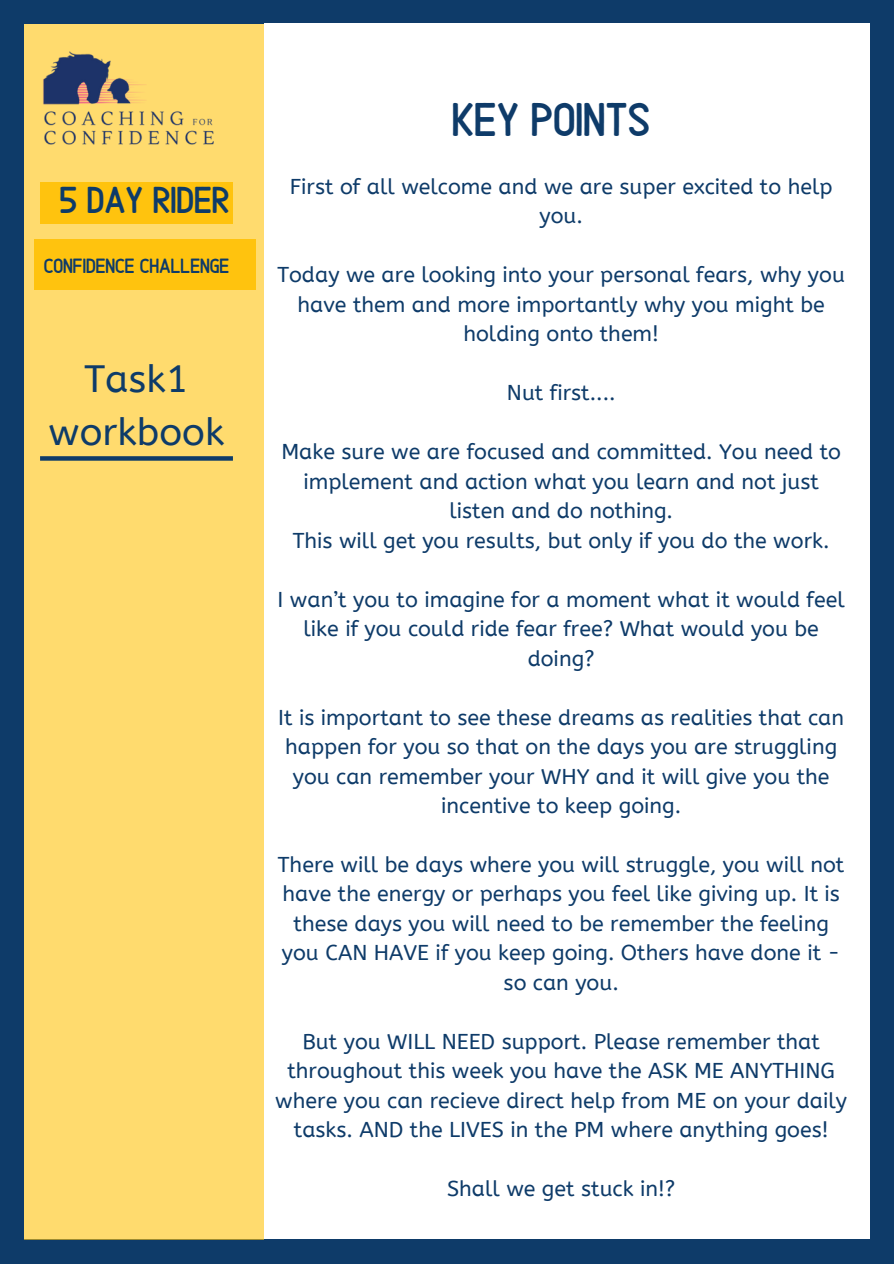
<style>
.page{position:relative;width:894px;height:1264px;background:#fff}
.page>*{position:absolute;margin:0;border:0;box-sizing:border-box;transform-origin:0 0}
.t1{font:47.25px "Alaska";color:#0e3b69}
.t2{font:37.95px/52.8px "A Bee Zee";color:#0e3b69;text-align:center}
.t3{font:37.5px "Alaska";color:#0e3b69}
.t4{font:21.45px/29.5px "A Bee Zee";color:#0e3b69;text-align:center}
.t5{font:20.55px "Alaska";color:#0e3b69}
</style>
<div class="page">
<div style="left:0;top:0;width:893px;height:1263px;background:#0e3b69"></div>
<div style="left:24px;top:23px;width:845px;height:1216px;background:#fff"></div>
<div style="left:0;top:0;width:263px;height:1263px;background:#ffdb6e"></div>
<img style="left:34px;top:23px;width:205px;height:122px">
<div style="left:0;top:995px;width:24px;height:268px;background:#0e3b69"></div>
<div style="left:0;top:0;width:24px;height:995px;background:#0e3b69"></div>
<div style="left:2px;top:1239px;width:891px;height:24px;background:#0e3b69"></div>
<div style="left:0;top:0;width:263px;height:23px;background:#0e3b69"></div>
<svg style="left:40px;top:456px;width:193px;height:4px"></svg>
<div style="left:40px;top:182px;width:193px;height:42px;background:#ffc30e"></div>
<div style="left:34px;top:240px;width:221px;height:50px;background:#ffc30e"></div>
<h3 class="t3" style="left:60px;top:171px;width:171px">5 DAY RIDER</h3>
<p class="t5" style="left:44px;top:250px;width:187px">CONFIDENCE CHALLENGE</p>
<h2 class="t2" style="left:49px;top:353px;width:177px">Task1 workbook</h2>
<h1 class="t1" style="left:452px;top:84px;width:200px">KEY POINTS</h1>
<p class="t4" style="left:290px;top:172px;width:544px">First of all welcome and we are super excited to help you.</p>
<p class="t4" style="left:277px;top:260px;width:568px">Today we are looking into your personal fears, why you have them and more importantly why you might be holding onto them!</p>
<p class="t4" style="left:506px;top:378px;width:110px">Nut first....</p>
<p class="t4" style="left:281px;top:437px;width:561px">Make sure we are focused and committed. You need to implement and action what you learn and not just listen and do nothing.<br>This will get you results, but only if you do the work.</p>
<p class="t4" style="left:277px;top:584px;width:568px">I wan’t you to imagine for a moment what it would feel like if you could ride fear free? What would you be doing?</p>
<p class="t4" style="left:278px;top:702px;width:567px">It is important to see these dreams as realities that can happen for you so that on the days you are struggling you can remember your WHY and it will give you the incentive to keep going.</p>
<p class="t4" style="left:278px;top:850px;width:568px">There will be days where you will struggle, you will not have the energy or perhaps you feel like giving up. It is these days you will need to be remember the feeling you CAN HAVE if you keep going. Others have done it - so can you.</p>
<p class="t4" style="left:275px;top:1027px;width:573px">But you WILL NEED support. Please remember that throughout this week you have the ASK ME ANYTHING where you can recieve direct help from ME on your daily tasks. AND the LIVES in the PM where anything goes!</p>
<p class="t4" style="left:447px;top:1174px;width:230px">Shall we get stuck in!?</p>
</div>
